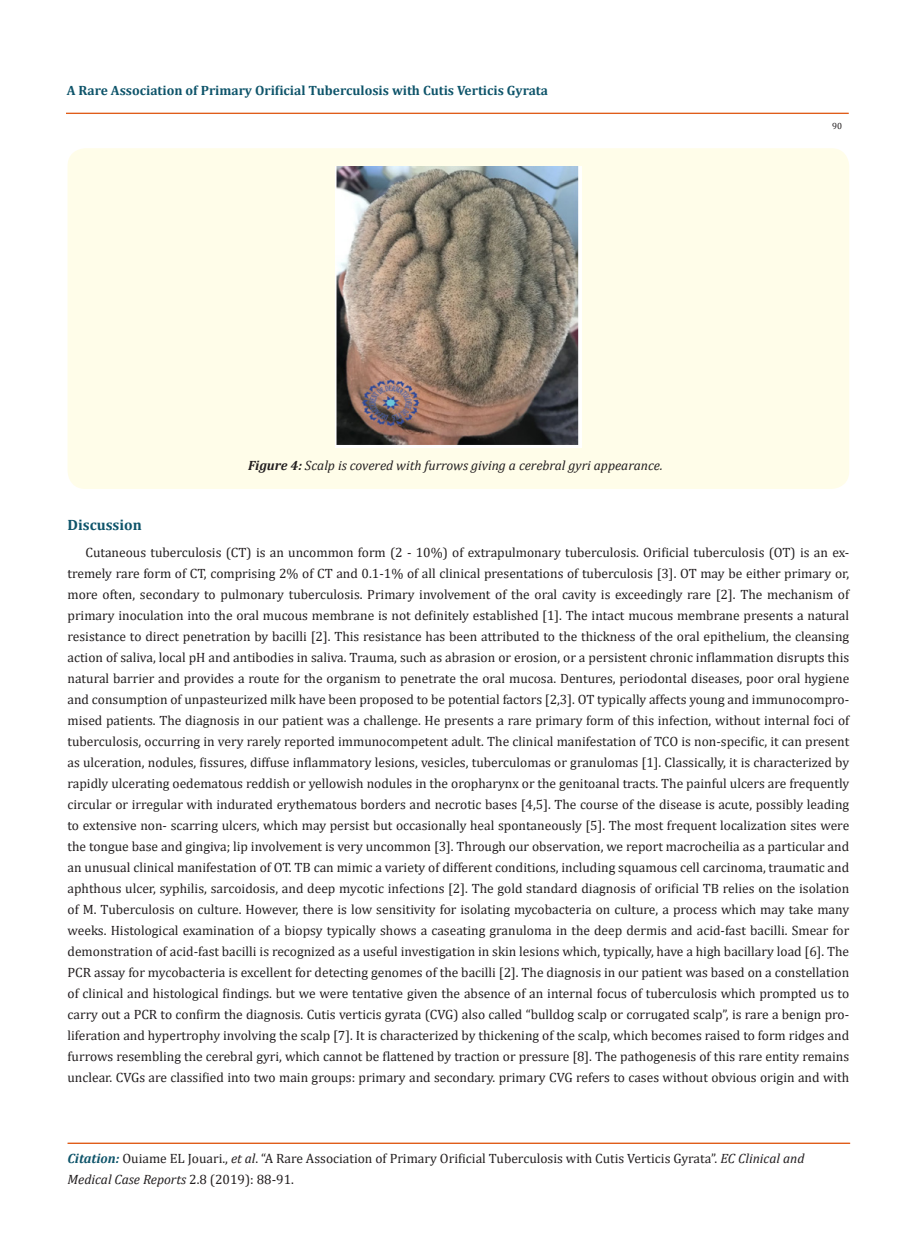
<style>
.page{position:relative;width:917px;height:1260px;background:#fff}
.page>*{position:absolute;margin:0;border:0;box-sizing:border-box;transform-origin:0 0}
.t1{font:700 15px "Cambria";color:#0e546a}
.t2{font:13.5px/21px "Cambria";color:#231f20;text-align:justify}
.t3{font:italic 13.5px "Cambria";color:#231f20}
.t4{font:700 13.5px "Cambria";color:#0e546a}
.t5{font:9px "Cambria";color:#231f20}
.s1{font-weight:700}
.s2{font-weight:700;font-style:italic;color:#0e546a}
.s3{font-style:italic}
.s4{font-style:normal}
</style>
<div class="page">
<div style="left:68px;top:1143px;width:781px;height:1px;border:1px solid #e05d1a"></div>
<div style="left:66px;top:113px;width:782px;height:1px;border:1px solid #e05d1a"></div>
<div style="left:68px;top:148px;width:781px;height:341px;background:#fffde9;border-radius:18px"></div>
<img style="left:336px;top:167px;width:245px;height:280px">
<p class="t4" style="left:67px;top:80px;width:482px">A Rare Association of Primary Orificial Tuberculosis with Cutis Verticis Gyrata</p>
<p class="t3" style="left:248px;top:456px;width:416px"><span class="s1">Figure 4:</span> Scalp is covered with furrows giving a cerebral gyri appearance.</p>
<p class="t5" style="left:832px;top:121px;width:11px">90</p>
<p class="t1" style="left:68px;top:515px;width:76px">Discussion</p>
<p class="t2" style="left:68px;top:542px;width:783px;text-indent:18px">Cutaneous tuberculosis (CT) is an uncommon form (2 - 10%) of extrapulmonary tuberculosis. Orificial tuberculosis (OT) is an ex&shy;tremely rare form of CT, comprising 2% of CT and 0.1-1% of all clinical presentations of tuberculosis [3]. OT may be either primary or, more often, secondary to pulmonary tuberculosis. Primary involvement of the oral cavity is exceedingly rare [2]. The mechanism of primary inoculation into the oral mucous membrane is not definitely established [1]. The intact mucous membrane presents a natural resistance to direct penetration by bacilli [2]. This resistance has been attributed to the thickness of the oral epithelium, the cleansing action of saliva, local pH and antibodies in saliva. Trauma, such as abrasion or erosion, or a persistent chronic inflammation disrupts this natural barrier and provides a route for the organism to penetrate the oral mucosa. Dentures, periodontal diseases, poor oral hygiene and consumption of unpasteurized milk have been proposed to be potential factors [2,3]. OT typically affects young and immunocompro&shy;mised patients. The diagnosis in our patient was a challenge. He presents a rare primary form of this infection, without internal foci of tuberculosis, occurring in very rarely reported immunocompetent adult. The clinical manifestation of TCO is non-specific, it can present as ulceration, nodules, fissures, diffuse inflammatory lesions, vesicles, tuberculomas or granulomas [1]. Classically, it is characterized by rapidly ulcerating oedematous reddish or yellowish nodules in the oropharynx or the genitoanal tracts. The painful ulcers are frequently circular or irregular with indurated erythematous borders and necrotic bases [4,5]. The course of the disease is acute, possibly leading to extensive non- scarring ulcers, which may persist but occasionally heal spontaneously [5]. The most frequent localization sites were the tongue base and gingiva; lip involvement is very uncommon [3]. Through our observation, we report macrocheilia as a particular and an unusual clinical manifestation of OT. TB can mimic a variety of different conditions, including squamous cell carcinoma, traumatic and aphthous ulcer, syphilis, sarcoidosis, and deep mycotic infections [2]. The gold standard diagnosis of orificial TB relies on the isolation of M. Tuberculosis on culture. However, there is low sensitivity for isolating mycobacteria on culture, a process which may take many weeks. Histological examination of a biopsy typically shows a caseating granuloma in the deep dermis and acid-fast bacilli. Smear for demonstration of acid-fast bacilli is recognized as a useful investigation in skin lesions which, typically, have a high bacillary load [6]. The PCR assay for mycobacteria is excellent for detecting genomes of the bacilli [2]. The diagnosis in our patient was based on a constellation of clinical and histological findings. but we were tentative given the absence of an internal focus of tuberculosis which prompted us to carry out a PCR to confirm the diagnosis. Cutis verticis gyrata (CVG) also called “bulldog scalp or corrugated scalp”, is rare a benign pro&shy;liferation and hypertrophy involving the scalp [7]. It is characterized by thickening of the scalp, which becomes raised to form ridges and furrows resembling the cerebral gyri, which cannot be flattened by traction or pressure [8]. The pathogenesis of this rare entity remains unclear. CVGs are classified into two main groups: primary and secondary. primary CVG refers to cases without obvious origin and with</p>
<p class="t2" style="left:68px;top:1148px;width:738px"><span class="s2">Citation:</span> Ouiame EL Jouari., <span class="s3">et al</span>. “A Rare Association of Primary Orificial Tuberculosis with Cutis Verticis Gyrata”. <span class="s3">EC Clinical and</span></p>
<p class="t3" style="left:68px;top:1170px;width:228px">Medical Case Reports <span class="s4">2.8 (2019): 88-91.</span></p>
</div>
